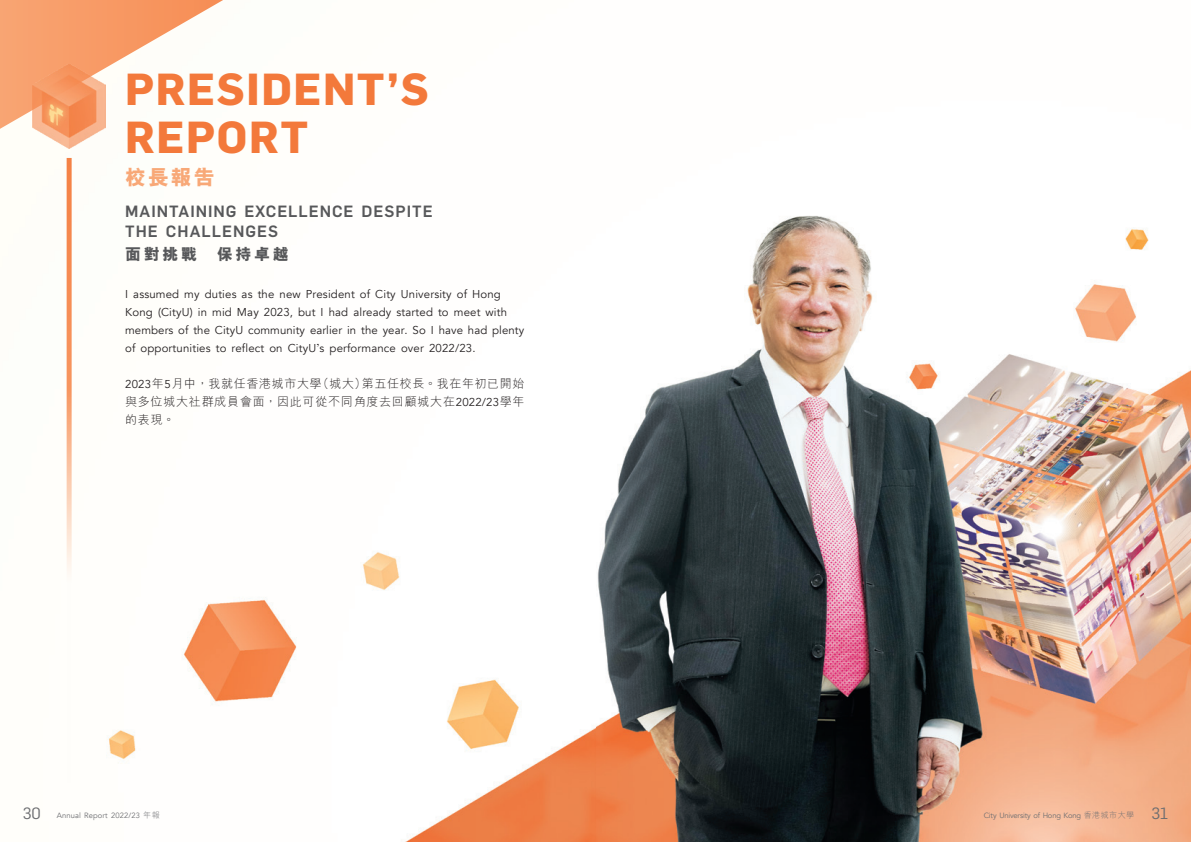
<style>
.page{position:relative;width:1191px;height:842px;background:#fff}
.page>*{position:absolute;margin:0;border:0;box-sizing:border-box;transform-origin:0 0}
._01_Body_Text{font:700 44px/48px "Flama";letter-spacing:.035em;color:#f3793b}
._01_Body_Text-2{font:800 21px "M Hei HK";color:#f8a877}
.t1{font:500 16px/20px "Flama";letter-spacing:.06em;color:#57585a}
.t2{font:800 16px "M Hei HK";letter-spacing:.165em;color:#57585a}
.Chapter_Opening{font:300 12px/18px "M Hei HK";letter-spacing:.065em;color:#231f20;text-align:justify}
.Chapter_Opening-2{font:11.4px/18px "Avenir";letter-spacing:.015em;color:#231f20}
.t3{font:7.6px "Avenir";letter-spacing:-.025em;color:#6c6d70}
.t4{font:7.6px "Avenir";letter-spacing:.015em;color:#6c6d70}
.s1{font-family:"Times New Roman MT Std"}
.s2{font-family:"Avenir";font-weight:400;font-size:11.4px}
.s3{font-family:"Flama";font-size:16px}
.s4{font-family:"M Hei HK";font-weight:300;font-size:8px}
</style>
<div class="page">
<img style="left:66px;top:148px;width:1125px;height:694px">
<svg style="left:0;top:0;width:223px;height:129px"></svg>
<svg style="left:67px;top:158px;width:5px;height:625px"></svg>
<img style="left:32px;top:64px;width:74px;height:84px">
<p class="_01_Body_Text" style="left:125px;top:62px;width:305px">PRESIDENT’S<br>REPORT</p>
<p class="_01_Body_Text-2" style="left:125px;top:163px;width:91px">校長報告</p>
<p class="t1" style="left:125px;top:200px;width:309px">MAINTAINING EXCELLENCE DESPITE<br>THE CHALLENGES</p>
<p class="t2" style="left:125px;top:243px;width:165px">面對挑戰 保持卓越</p>
<p class="Chapter_Opening-2" style="left:125px;top:285px;width:400px">I assumed my duties as the new President of City University of Hong Kong (CityU) in mid May 2023, but I had already started to meet with members of the CityU community earlier in the year. So I have had plenty of opportunities to reflect on CityU<span class="s1">’</span>s performance over 2022/23.</p>
<p class="Chapter_Opening" style="left:125px;top:374px;width:401px"><span class="s2">2023</span>年<span class="s2">5</span>月中，我就任香港城市大學（城大）第五任校長。我在年初已開始與多位城大社群成員會面，因此可從不同角度去回顧城大在<span class="s2">2022/23</span>學年的表現。</p>
<p class="t4" style="left:23px;top:810px;width:139px"><span class="s3">30</span> Annual Report 2022/23 <span class="s4">年報</span></p>
<p class="t3" style="left:983px;top:810px;width:186px">City University of Hong Kong <span class="s4">香港城市大學</span> <span class="s3">31</span></p>
</div>
